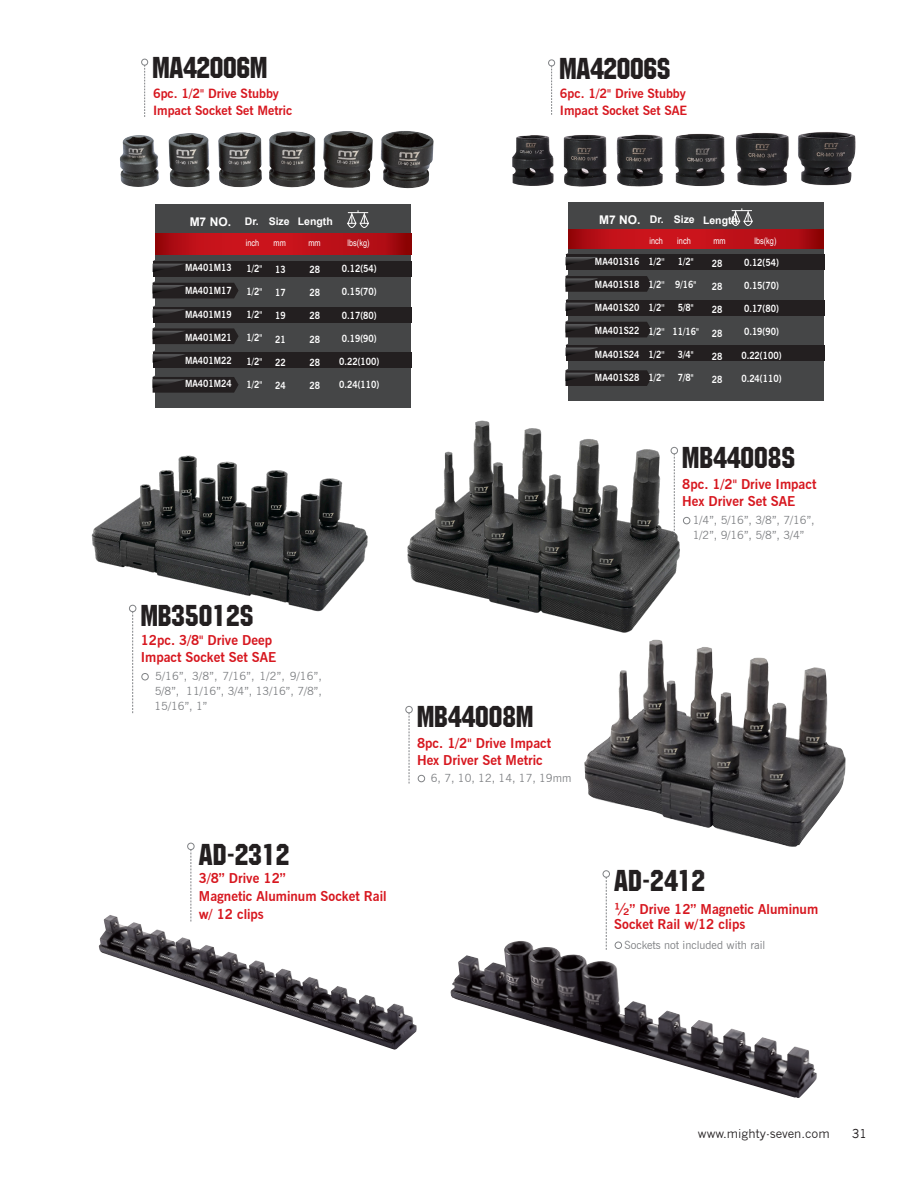
<style>
.page{position:relative;width:918px;height:1188px;background:#fff}
.page>*{position:absolute;margin:0;border:0;box-sizing:border-box;transform-origin:0 0}
.t1{font:30px "Machine IT Cby BT";color:#231f20}
.t2{font:700 13.5px/16.5px "News Gothic BT";color:#d7171f}
.t3{font:700 12.6px/17px "News Gothic BT";color:#d7171f}
.t4{font:12px "News Gothic";color:#231f20}
.t5{font:700 12px "Arial";color:#fff}
.t6{font:11.25px/15px "News Gothic BT";color:#808285;text-align:justify}
.t7{font:700 10.5px "Arial";color:#fff}
.t8{font:700 9.75px "News Gothic BT";color:#fff;scale:.9 1}
.t9{font:9px "Arial Narrow";color:#fff}
.s1{font-size:16.5px}
</style>
<div class="page">
<div style="left:141px;top:59px;width:7px;height:7px;border:1px solid #808285;border-radius:50%"></div>
<svg style="left:144px;top:65px;width:1px;height:52px"></svg>
<img style="left:120px;top:131px;width:314px;height:58px">
<div style="left:548px;top:60px;width:7px;height:6px;border:1px solid #808285;border-radius:50%"></div>
<svg style="left:551px;top:66px;width:1px;height:49px"></svg>
<img style="left:512px;top:132px;width:344px;height:55px">
<img style="left:450px;top:941px;width:367px;height:157px">
<img style="left:99px;top:915px;width:318px;height:135px">
<svg style="left:606px;top:906px;width:1px;height:44px"></svg>
<div style="left:615px;top:942px;width:7px;height:7px;border:1px solid #808285;border-radius:50%"></div>
<div style="left:187px;top:843px;width:7px;height:7px;border:1px solid #808285;border-radius:50%"></div>
<svg style="left:191px;top:849px;width:1px;height:73px"></svg>
<div style="left:156px;top:205px;width:255px;height:203px;background:#454647"></div>
<div style="left:153px;top:352px;width:259px;height:16px;background:#231f20"></div>
<div style="left:153px;top:307px;width:259px;height:16px;background:#231f20"></div>
<div style="left:153px;top:261px;width:259px;height:16px;background:#231f20"></div>
<svg style="left:156px;top:233px;width:255px;height:22px;background:#ba0f16"></svg>
<svg style="left:153px;top:254px;width:86px;height:144px"></svg>
<svg style="left:347px;top:210px;width:22px;height:18px"></svg>
<div style="left:569px;top:202px;width:255px;height:199px;background:#454647"></div>
<div style="left:566px;top:345px;width:258px;height:16px;background:#231f20"></div>
<div style="left:566px;top:300px;width:258px;height:16px;background:#231f20"></div>
<div style="left:566px;top:255px;width:258px;height:15px;background:#231f20"></div>
<svg style="left:569px;top:230px;width:255px;height:18px;background:#ba0f16"></svg>
<svg style="left:566px;top:247px;width:85px;height:144px"></svg>
<svg style="left:731px;top:208px;width:22px;height:18px"></svg>
<img style="left:584px;top:646px;width:262px;height:201px">
<img style="left:407px;top:420px;width:284px;height:226px">
<img style="left:91px;top:455px;width:277px;height:164px">
<div style="left:671px;top:447px;width:7px;height:7px;border:1px solid #808285;border-radius:50%"></div>
<svg style="left:674px;top:454px;width:1px;height:83px"></svg>
<div style="left:683px;top:517px;width:7px;height:7px;border:1px solid #808285;border-radius:50%"></div>
<div style="left:405px;top:706px;width:8px;height:7px;border:1px solid #808285;border-radius:50%"></div>
<svg style="left:409px;top:713px;width:1px;height:71px"></svg>
<div style="left:418px;top:775px;width:7px;height:7px;border:1px solid #808285;border-radius:50%"></div>
<div style="left:129px;top:605px;width:7px;height:7px;border:1px solid #808285;border-radius:50%"></div>
<svg style="left:132px;top:611px;width:1px;height:102px"></svg>
<div style="left:141px;top:673px;width:8px;height:7px;border:1px solid #808285;border-radius:50%"></div>
<p class="t1" style="left:153px;top:50px;width:116px">MA42006M</p>
<p class="t1" style="left:560px;top:51px;width:113px">MA42006S</p>
<p class="t3" style="left:560px;top:85px;width:129px">6pc. 1/2" Drive Stubby<br>Impact Socket Set SAE</p>
<p class="t3" style="left:153px;top:85px;width:141px">6pc. 1/2" Drive Stubby<br>Impact Socket Set Metric</p>
<p class="t5" style="left:190px;top:214px;width:43px">M7 NO.</p>
<p class="t7" style="left:245px;top:214px;width:16px">Dr.</p>
<p class="t7" style="left:269px;top:214px;width:23px">Size</p>
<p class="t7" style="left:298px;top:215px;width:36px">Length</p>
<p class="t8" style="left:185px;top:262px;width:54px">MA401M13</p>
<p class="t8" style="left:185px;top:285px;width:54px">MA401M17</p>
<p class="t8" style="left:185px;top:308px;width:54px">MA401M19</p>
<p class="t8" style="left:185px;top:331px;width:54px">MA401M21</p>
<p class="t8" style="left:185px;top:355px;width:54px">MA401M22</p>
<p class="t8" style="left:185px;top:378px;width:54px">MA401M24</p>
<p class="t9" style="left:246px;top:236px;width:15px">inch</p>
<p class="t9" style="left:274px;top:236px;width:14px">mm</p>
<p class="t9" style="left:309px;top:236px;width:14px">mm</p>
<p class="t9" style="left:347px;top:236px;width:24px">lbs(kg)</p>
<p class="t8" style="left:246px;top:262px;width:19px">1/2''</p>
<p class="t8" style="left:246px;top:285px;width:19px">1/2''</p>
<p class="t8" style="left:246px;top:309px;width:19px">1/2''</p>
<p class="t8" style="left:246px;top:332px;width:19px">1/2''</p>
<p class="t8" style="left:246px;top:355px;width:19px">1/2''</p>
<p class="t8" style="left:246px;top:378px;width:19px">1/2''</p>
<p class="t8" style="left:275px;top:263px;width:13px">13</p>
<p class="t8" style="left:275px;top:287px;width:13px">17</p>
<p class="t8" style="left:275px;top:310px;width:13px">19</p>
<p class="t8" style="left:275px;top:333px;width:13px">21</p>
<p class="t8" style="left:275px;top:356px;width:13px">22</p>
<p class="t8" style="left:275px;top:380px;width:13px">24</p>
<p class="t8" style="left:310px;top:263px;width:13px">28</p>
<p class="t8" style="left:310px;top:287px;width:13px">28</p>
<p class="t8" style="left:310px;top:310px;width:13px">28</p>
<p class="t8" style="left:310px;top:333px;width:13px">28</p>
<p class="t8" style="left:310px;top:356px;width:13px">28</p>
<p class="t8" style="left:310px;top:380px;width:13px">28</p>
<p class="t8" style="left:342px;top:263px;width:40px">0.12(54)</p>
<p class="t8" style="left:342px;top:286px;width:40px">0.15(70)</p>
<p class="t8" style="left:342px;top:309px;width:40px">0.17(80)</p>
<p class="t8" style="left:342px;top:332px;width:40px">0.19(90)</p>
<p class="t8" style="left:339px;top:356px;width:46px">0.22(100)</p>
<p class="t8" style="left:339px;top:379px;width:46px">0.24(110)</p>
<p class="t1" style="left:141px;top:597px;width:115px">MB35012S</p>
<p class="t2" style="left:141px;top:632px;width:137px">12pc. 3/8" Drive Deep<br>Impact Socket Set SAE</p>
<p class="t6" style="left:155px;top:668px;width:169px">5/16”, 3/8”, 7/16”, 1/2”, 9/16”, 5/8”, 11/16”, 3/4”, 13/16”, 7/8”, 15/16”, 1”</p>
<p class="t1" style="left:199px;top:837px;width:92px">AD-2312</p>
<p class="t2" style="left:199px;top:870px;width:88px">3/8” Drive 12”</p>
<p class="t2" style="left:199px;top:888px;width:189px">Magnetic Aluminum Socket Rail</p>
<p class="t2" style="left:199px;top:906px;width:67px">w/ 12 clips</p>
<p class="t5" style="left:599px;top:212px;width:43px">M7 NO.</p>
<p class="t7" style="left:650px;top:212px;width:16px">Dr.</p>
<p class="t7" style="left:674px;top:212px;width:23px">Size</p>
<p class="t7" style="left:703px;top:213px;width:36px">Length</p>
<p class="t8" style="left:595px;top:255px;width:51px">MA401S16</p>
<p class="t8" style="left:595px;top:279px;width:51px">MA401S18</p>
<p class="t8" style="left:595px;top:302px;width:51px">MA401S20</p>
<p class="t8" style="left:595px;top:325px;width:51px">MA401S22</p>
<p class="t8" style="left:595px;top:348px;width:51px">MA401S24</p>
<p class="t8" style="left:595px;top:372px;width:51px">MA401S28</p>
<p class="t9" style="left:649px;top:234px;width:15px">inch</p>
<p class="t9" style="left:677px;top:234px;width:15px">inch</p>
<p class="t9" style="left:713px;top:234px;width:14px">mm</p>
<p class="t9" style="left:754px;top:234px;width:24px">lbs(kg)</p>
<p class="t8" style="left:649px;top:255px;width:19px">1/2''</p>
<p class="t8" style="left:649px;top:279px;width:19px">1/2''</p>
<p class="t8" style="left:649px;top:302px;width:19px">1/2''</p>
<p class="t8" style="left:649px;top:325px;width:19px">1/2''</p>
<p class="t8" style="left:649px;top:348px;width:19px">1/2''</p>
<p class="t8" style="left:649px;top:372px;width:19px">1/2''</p>
<p class="t8" style="left:678px;top:255px;width:19px">1/2"</p>
<p class="t8" style="left:675px;top:279px;width:25px">9/16"</p>
<p class="t8" style="left:678px;top:302px;width:19px">5/8"</p>
<p class="t8" style="left:673px;top:325px;width:31px">11/16"</p>
<p class="t8" style="left:678px;top:348px;width:19px">3/4"</p>
<p class="t8" style="left:678px;top:372px;width:19px">7/8"</p>
<p class="t8" style="left:744px;top:256px;width:40px">0.12(54)</p>
<p class="t8" style="left:744px;top:279px;width:40px">0.15(70)</p>
<p class="t8" style="left:744px;top:303px;width:40px">0.17(80)</p>
<p class="t8" style="left:744px;top:326px;width:40px">0.19(90)</p>
<p class="t8" style="left:741px;top:349px;width:46px">0.22(100)</p>
<p class="t8" style="left:741px;top:372px;width:46px">0.24(110)</p>
<p class="t8" style="left:712px;top:257px;width:13px">28</p>
<p class="t8" style="left:712px;top:281px;width:13px">28</p>
<p class="t8" style="left:712px;top:304px;width:13px">28</p>
<p class="t8" style="left:712px;top:327px;width:13px">28</p>
<p class="t8" style="left:712px;top:350px;width:13px">28</p>
<p class="t8" style="left:712px;top:374px;width:13px">28</p>
<p class="t1" style="left:682px;top:439px;width:115px">MB44008S</p>
<p class="t2" style="left:682px;top:476px;width:136px">8pc. 1/2" Drive Impact<br>Hex Driver Set SAE</p>
<p class="t6" style="left:693px;top:512px;width:123px">1/4”, 5/16”, 3/8”, 7/16”,</p>
<p class="t6" style="left:693px;top:527px;width:113px">1/2”, 9/16”, 5/8”, 3/4”</p>
<p class="t1" style="left:417px;top:698px;width:118px">MB44008M</p>
<p class="t2" style="left:417px;top:735px;width:136px">8pc. 1/2" Drive Impact<br>Hex Driver Set Metric</p>
<p class="t6" style="left:431px;top:770px;width:142px">6, 7, 10, 12, 14, 17, 19mm</p>
<p class="t1" style="left:614px;top:863px;width:92px">AD-2412</p>
<p class="t2" style="left:614px;top:901px;width:205px;line-height:15px"><span class="s1">½</span>” Drive 12” Magnetic Aluminum<br>Socket Rail w/12 clips</p>
<p class="t6" style="left:624px;top:937px;width:142px">Sockets not included with rail</p>
<p class="t4" style="left:698px;top:1127px;width:133px">www.mighty-seven.com</p>
<p class="t4" style="left:852px;top:1127px;width:16px">31</p>
</div>
